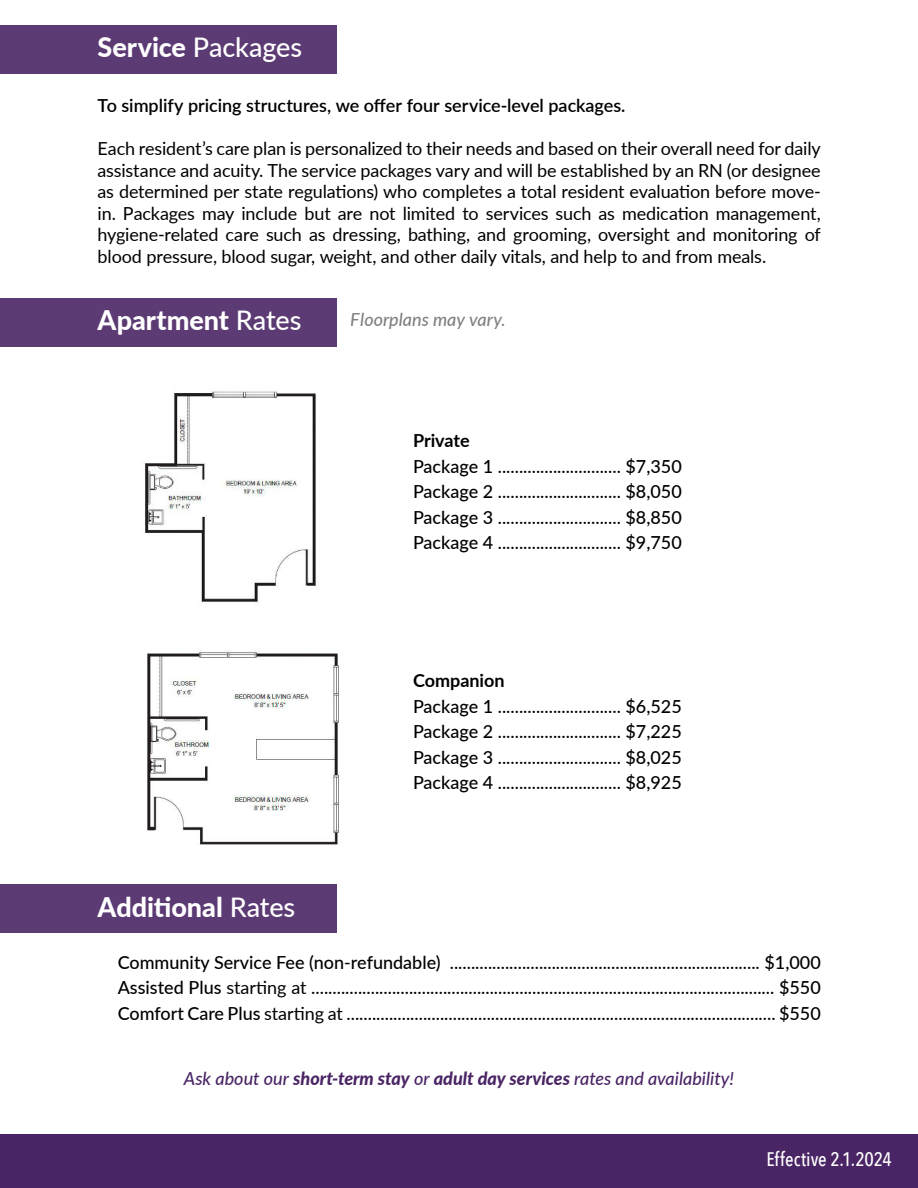
<style>
.page{position:relative;width:918px;height:1188px;background:#fff}
.page>*{position:absolute;margin:0;border:0;box-sizing:border-box;transform-origin:0 0}
.t1{font:800 27px "Lato";color:#fff}
.t2{font:500 27px "Lato";letter-spacing:-.005em;color:#fff}
.t3{font:500 19.5px "Avenir Next Condensed";color:#fff}
.t4{font:500 18px/25.5px "Lato";color:#000;text-align:justify}
.t5{font:18px/21.6px "Lato";letter-spacing:-.01em;color:#000;text-align:justify}
.t6{font:italic 500 18px "Lato";color:#4a2565}
.t7{font:600 18px "Lato";color:#000}
.t8{font:italic 500 18px "Lato";color:#000}
.t9{font:700 18px "Lato";color:#000}
.s1{font-weight:800}
.s2{font-weight:500}
.s3{font-weight:400}
</style>
<div class="page">
<div style="left:0;top:1134px;width:918px;height:54px;background:#4a2565"></div>
<img style="left:144px;top:391px;width:172px;height:212px">
<img style="left:147px;top:651px;width:192px;height:194px">
<div style="left:0;top:25px;width:336px;height:49px;background:#5c3b74"></div>
<div style="left:0;top:298px;width:336px;height:48px;background:#5c3b74"></div>
<div style="left:0;top:884px;width:336px;height:49px;background:#5c3b74"></div>
<h1 class="t2" style="left:98px;top:28px;width:206px"><span class="s1">Service</span> Packages</h1>
<p class="t7" style="left:98px;top:92px;width:529px">To simplify pricing structures, we offer four service-level packages.</p>
<p class="t5" style="left:98px;top:137px;width:725px">Each resident’s care plan is personalized to their needs and based on their overall need for daily assistance and acuity. The service packages vary and will be established by an RN (or designee as determined per state regulations) who completes a total resident evaluation before move&shy;in. Packages may include but are not limited to services such as medication management, hygiene-related care such as dressing, bathing, and grooming, oversight and monitoring of blood pressure, blood sugar, weight, and other daily vitals, and help to and from meals.</p>
<h1 class="t1" style="left:98px;top:310px;width:205px">Apartment <span class="s2">Rates</span></h1>
<h1 class="t1" style="left:98px;top:887px;width:199px">Additional <span class="s2">Rates</span></h1>
<p class="t8" style="left:351px;top:312px;width:156px">Floorplans may vary.</p>
<p class="t9" style="left:413px;top:434px;width:58px">Private</p>
<p class="t4" style="left:413px;top:454px;width:270px">Package 1 ............................. $7,350<br>Package 2 ............................. $8,050<br>Package 3 ............................. $8,850<br>Package 4 ............................. $9,750</p>
<p class="t9" style="left:413px;top:674px;width:93px">Companion</p>
<p class="t4" style="left:413px;top:694px;width:270px">Package 1 ............................. $6,525<br>Package 2 ............................. $7,225<br>Package 3 ............................. $8,025<br>Package 4 ............................. $8,925</p>
<p class="t4" style="left:118px;top:950px;width:705px">Community Service Fee (non-refundable) ......................................................................... $1,000<br>Assisted Plus <span class="s3">starting at</span> ............................................................................................................. $550<br>Comfort Care Plus <span class="s3">starting at</span> ..................................................................................................... $550</p>
<p class="t6" style="left:184px;top:1066px;width:552px">Ask about our <span class="s1">short-term stay</span> or <span class="s1">adult day services</span> rates and availability!</p>
<p class="t3" style="left:766px;top:1151px;width:127px">Effective 2.1.2024</p>
</div>
